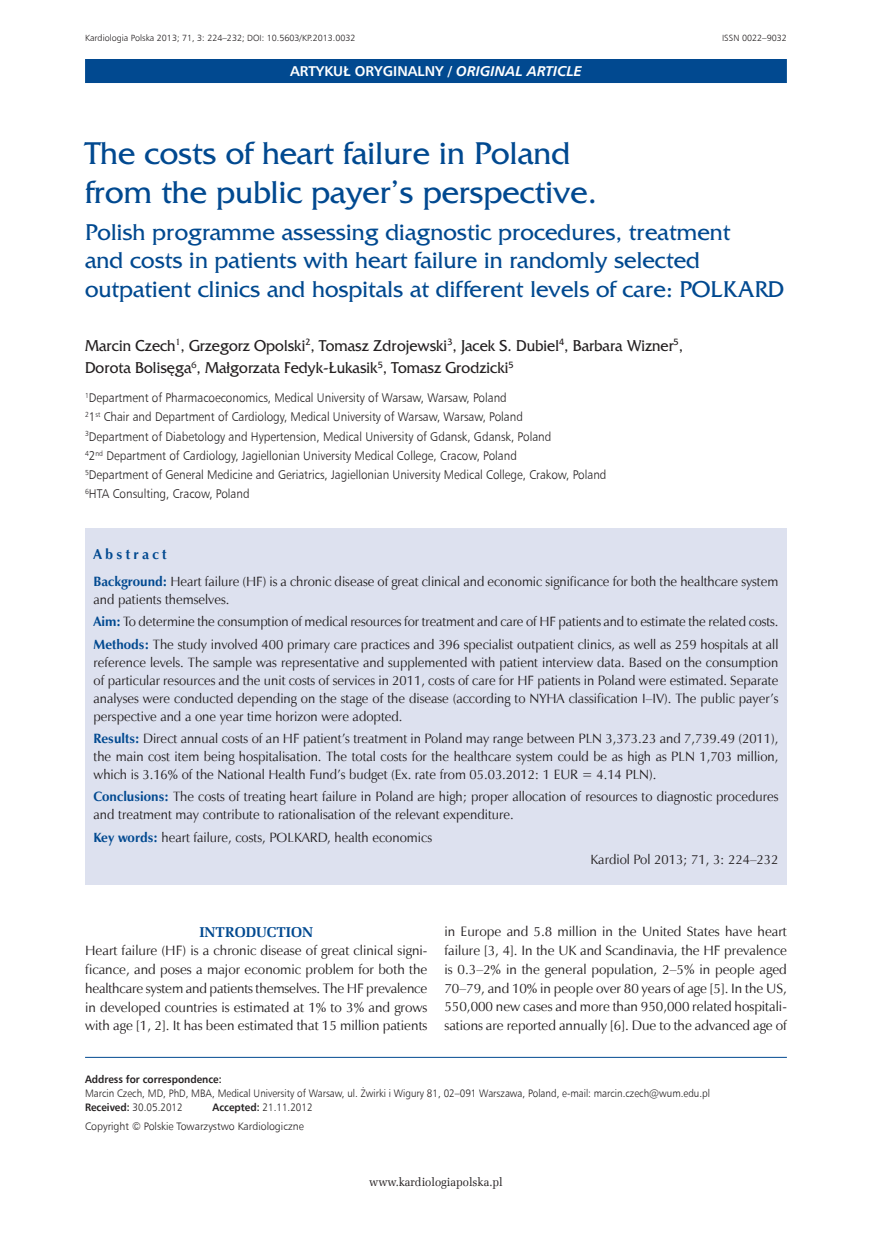
<style>
.page{position:relative;width:872px;height:1234px;background:#fff}
.page>*{position:absolute;margin:0;border:0;box-sizing:border-box;transform-origin:0 0}
._01_Tytul_pierwszy{font:33px/39px "France";color:#014990}
._01_Tytul_pierwszy-2{font:24px/28.5px "France";color:#014990}
._03_Autor{font:16.5px/22.5px "France";color:#231f20;scale:.94 1}
.t1{font:700 14.25px "Humnst 777 EU";color:#fff}
._06_Srodtytul_1{font:700 14.25px "Zapf Ellipt EU";color:#014990}
._13_Streszczenie_sro{font:700 14.25px "Zapf Humnst EU";letter-spacing:.23em;color:#014990}
._09_Tekst_pierwszy_P{font:13.65px/18.8px "Zapf Humnst EU";color:#231f20;text-align:justify}
._11_Streszczenie_ang{font:13.5px/18px "Zapf Humnst EU";color:#231f20}
._11_Streszczenie_slo{font:13.5px "Zapf Humnst EU";color:#231f20}
._14_Streszczenie_Kar{font:13.5px "Zapf Humnst EU";color:#231f20}
._04_Praca{font:12.6px "Humnst 777 Lt EU";color:#231f20;scale:.93 1}
.t2{font:12px "Zapf Ellipt EU";color:#231f20;scale:.95 1}
._05_Adres_do_korespo{font:10.8px/14.2px "Humnst 777 Lt EU";color:#231f20;scale:.92 1}
._05_Adres_do_korespo-2{font:10.8px "Humnst 777 Lt EU";color:#231f20}
._30_Pagina_nad_paski{font:9px "Humnst 777 Lt EU";color:#231f20}
.s1{font-style:italic}
.s2{font-weight:700;color:#014990}
.s3{font-family:"Humnst 777 EU";font-weight:700}
</style>
<div class="page">
<div style="left:85px;top:59px;width:702px;height:24px;background:#014990"></div>
<div style="left:85px;top:528px;width:702px;height:355px;background:#dde1ef"></div>
<hr style="left:85px;top:1056px;width:702px;height:1px;background:#014990">
<p class="_30_Pagina_nad_paski" style="left:85px;top:33px;width:272px">Kardiologia Polska 2013; 71, 3: 224–232; DOI: 10.5603/KP.2013.0032</p>
<p class="_30_Pagina_nad_paski" style="left:722px;top:33px;width:66px">ISSN 0022–9032</p>
<p class="t1" style="left:290px;top:62px;width:293px">ARTYKUŁ ORYGINALNY / <span class="s1">ORIGINAL ARTICLE</span></p>
<p class="_01_Tytul_pierwszy" style="left:85px;top:134px;width:513px">The costs of heart failure in Poland from the public payer’s perspective.</p>
<p class="_01_Tytul_pierwszy-2" style="left:85px;top:218px;width:700px">Polish programme assessing diagnostic procedures, treatment<br>and costs in patients with heart failure in randomly selected outpatient clinics and hospitals at different levels of care: POLKARD</p>
<p class="_03_Autor" style="left:85px;top:334px;width:637px">Marcin Czech<sup>1</sup>, Grzegorz Opolski<sup>2</sup>, Tomasz Zdrojewski<sup>3</sup>, Jacek S. Dubiel<sup>4</sup>, Barbara Wizner<sup>5</sup>,<br>Dorota Bolisęga<sup>6</sup>, Małgorzata Fedyk-Łukasik<sup>5</sup>, Tomasz Grodzicki<sup>5</sup></p>
<p class="_04_Praca" style="left:85px;top:390px;width:455px"><sup>1</sup>Department of Pharmacoeconomics, Medical University of Warsaw, Warsaw, Poland</p>
<p class="_04_Praca" style="left:85px;top:409px;width:472px"><sup>2</sup>1<sup>st</sup> Chair and Department of Cardiology, Medical University of Warsaw, Warsaw, Poland</p>
<p class="_04_Praca" style="left:85px;top:428px;width:503px"><sup>3</sup>Department of Diabetology and Hypertension, Medical University of Gdansk, Gdansk, Poland</p>
<p class="_04_Praca" style="left:85px;top:447px;width:466px"><sup>4</sup>2<sup>nd</sup> Department of Cardiology, Jagiellonian University Medical College, Cracow, Poland</p>
<p class="_04_Praca" style="left:85px;top:467px;width:562px"><sup>5</sup>Department of General Medicine and Geriatrics, Jagiellonian University Medical College, Crakow, Poland</p>
<p class="_04_Praca" style="left:85px;top:486px;width:178px"><sup>6</sup>HTA Consulting, Cracow, Poland</p>
<p class="_13_Streszczenie_sro" style="left:94px;top:545px;width:75px">Abstract</p>
<p class="_11_Streszczenie_ang" style="left:94px;top:572px;width:686px"><span class="s2">Background:</span> Heart failure (HF) is a chronic disease of great clinical and economic significance for both the healthcare system and patients themselves.</p>
<p class="_11_Streszczenie_ang" style="left:94px;top:612px;width:686px"><span class="s2">Aim:</span> To determine the consumption of medical resources for treatment and care of HF patients and to estimate the related costs.</p>
<p class="_11_Streszczenie_ang" style="left:94px;top:635px;width:686px;text-align:justify"><span class="s2">Methods:</span> The study involved 400 primary care practices and 396 specialist outpatient clinics, as well as 259 hospitals at all reference levels. The sample was representative and supplemented with patient interview data. Based on the consumption of particular resources and the unit costs of services in 2011, costs of care for HF patients in Poland were estimated. Separate analyses were conducted depending on the stage of the disease (according to NYHA classification I–IV). The public payer’s perspective and a one year time horizon were adopted.</p>
<p class="_11_Streszczenie_ang" style="left:94px;top:729px;width:686px;text-align:justify"><span class="s2">Results:</span> Direct annual costs of an HF patient’s treatment in Poland may range between PLN 3,373.23 and 7,739.49 (2011), the main cost item being hospitalisation. The total costs for the healthcare system could be as high as PLN 1,703 million, which is 3.16% of the National Health Fund’s budget (Ex. rate from 05.03.2012: 1 EUR = 4.14 PLN).</p>
<p class="_11_Streszczenie_ang" style="left:94px;top:787px;width:686px"><span class="s2">Conclusions:</span> The costs of treating heart failure in Poland are high; proper allocation of resources to diagnostic procedures and treatment may contribute to rationalisation of the relevant expenditure.</p>
<p class="_11_Streszczenie_slo" style="left:94px;top:828px;width:340px"><span class="s2">Key words:</span> heart failure, costs, POLKARD, health economics</p>
<p class="_14_Streszczenie_Kar" style="left:590px;top:850px;width:189px">Kardiol Pol 2013; 71, 3: 224–232</p>
<p class="_06_Srodtytul_1" style="left:199px;top:922px;width:115px">INTRODUCTION</p>
<p class="_09_Tekst_pierwszy_P" style="left:85px;top:941px;width:344px">Heart failure (HF) is a chronic disease of great clinical signi&shy;ficance, and poses a major economic problem for both the healthcare system and patients themselves. The HF prevalence in developed countries is estimated at 1% to 3% and grows with age [1, 2]. It has been estimated that 15 million patients</p>
<p class="_09_Tekst_pierwszy_P" style="left:444px;top:921px;width:344px">in Europe and 5.8 million in the United States have heart failure [3, 4]. In the UK and Scandinavia, the HF prevalence is 0.3–2% in the general population, 2–5% in people aged 70–79, and 10% in people over 80 years of age [5]. In the US, 550,000 new cases and more than 950,000 related hospitali&shy;sations are reported annually [6]. Due to the advanced age of</p>
<p class="_05_Adres_do_korespo" style="left:85px;top:1071px;width:681px"><span class="s3">Address for correspondence:<br></span>Marcin Czech, MD, PhD, MBA, Medical University of Warsaw, ul. Żwirki i Wigury 81, 02–091 Warszawa, Poland, e-mail: marcin.czech@wum.edu.pl<br><span class="s3">Received:</span> 30.05.2012</p>
<p class="_05_Adres_do_korespo" style="left:213px;top:1099px;width:110px"><span class="s3">Accepted:</span> 21.11.2012</p>
<p class="_05_Adres_do_korespo-2" style="left:85px;top:1118px;width:220px">Copyright © Polskie Towarzystwo Kardiologiczne</p>
<p class="t2" style="left:369px;top:1174px;width:142px">www.kardiologiapolska.pl</p>
</div>
